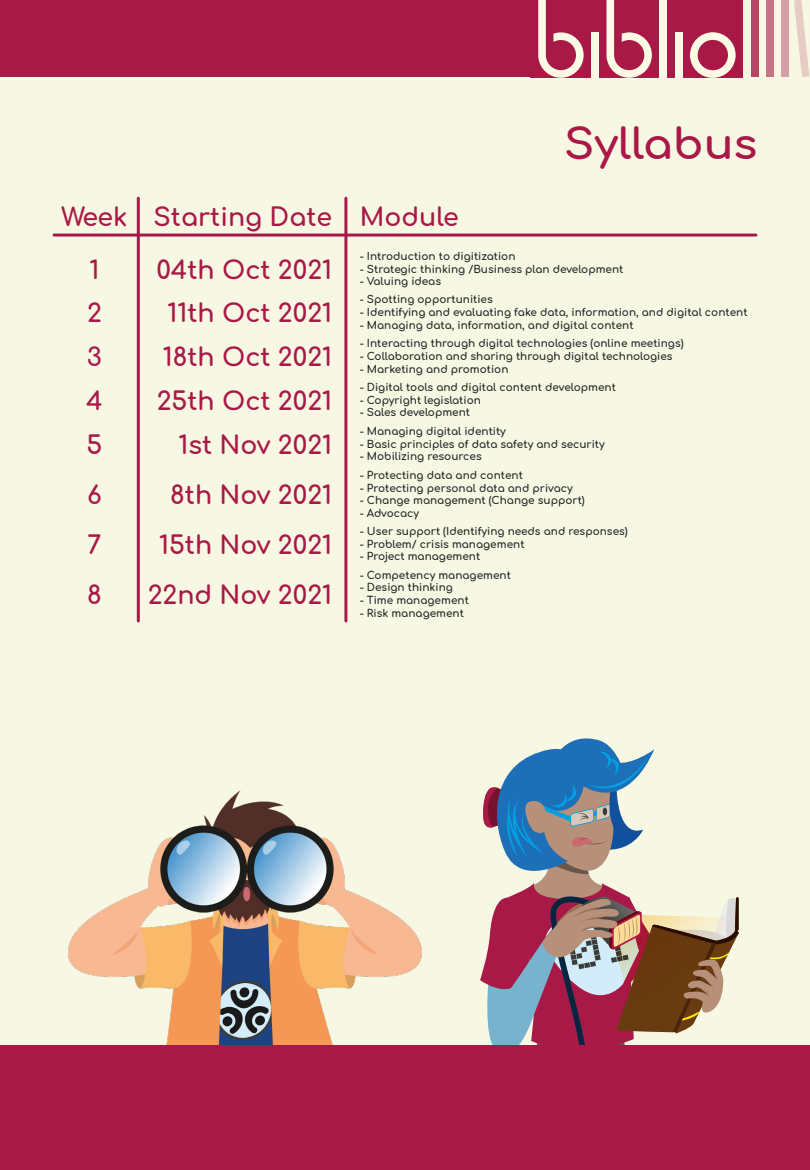
<style>
.page{position:relative;width:810px;height:1170px;background:#f7f8e4}
.page>*{position:absolute;margin:0;border:0;box-sizing:border-box;transform-origin:0 0}
.t1{font:42px "Comfortaa";color:#a91947;scale:1.05 1}
.t2{font:25.2px/43.8px "Comfortaa";color:#a91947;text-align:center}
.t3{font:10.5px "Comfortaa";color:#282827}
</style>
<div class="page">
<svg style="left:479px;top:738px;width:261px;height:308px"></svg>
<img style="left:61px;top:790px;width:367px;height:256px">
<div style="left:0;top:1046px;width:810px;height:124px;background:#a91947"></div>
<div style="left:531px;top:0;width:212px;height:77px;background:#a81947"></div>
<svg style="left:690px;top:32px;width:46px;height:46px"></svg>
<div style="left:591px;top:32px;width:8px;height:46px;background:#fbfae4"></div>
<div style="left:675px;top:32px;width:7px;height:46px;background:#fbfae4"></div>
<svg style="left:538px;top:0;width:46px;height:78px"></svg>
<svg style="left:606px;top:0;width:46px;height:78px"></svg>
<div style="left:660px;top:0;width:7px;height:78px;background:#fbfae4"></div>
<div style="left:751px;top:0;width:7px;height:77px;background:#b74566"></div>
<div style="left:766px;top:0;width:8px;height:77px;background:#c77285"></div>
<div style="left:781px;top:0;width:8px;height:77px;background:#d79fa5"></div>
<svg style="left:794px;top:0;width:15px;height:77px"></svg>
<div style="left:0;top:0;width:534px;height:77px;background:#a81947"></div>
<hr style="left:54px;top:234px;width:702px;height:3px;background:#a91947">
<hr style="left:344px;top:198px;width:3px;height:423px;background:#a91947">
<hr style="left:137px;top:198px;width:3px;height:423px;background:#a91947">
<h1 class="t1" style="left:564px;top:106px;width:186px">Syllabus</h1>
<h2 class="t2" style="left:62px;top:188px;width:67px;line-height:52.7px">Week<br>1</h2>
<h2 class="t2" style="left:86px;top:288px;width:18px;text-align:justify">2<br>3<br>4<br>5</h2>
<h2 class="t2" style="left:154px;top:192px;width:307px">Starting Date Module</h2>
<h2 class="t2" style="left:156px;top:245px;width:177px;text-align:right">04th Oct 2021<br>11th Oct 2021<br>18th Oct 2021<br>25th Oct 2021<br>1st Nov 2021</h2>
<p class="t3" style="left:360px;top:247px;width:157px">- Introduction to digitization</p>
<p class="t3" style="left:360px;top:259px;width:265px">- Strategic thinking /Business plan development</p>
<p class="t3" style="left:360px;top:272px;width:83px">- Valuing ideas</p>
<p class="t3" style="left:360px;top:290px;width:135px">- Spotting opportunities</p>
<p class="t3" style="left:360px;top:303px;width:389px">- Identifying and evaluating fake data, information, and digital content</p>
<p class="t3" style="left:360px;top:315px;width:275px">- Managing data, information, and digital content</p>
<p class="t3" style="left:360px;top:334px;width:325px">- Interacting through digital technologies (online meetings)</p>
<p class="t3" style="left:360px;top:347px;width:314px">- Collaboration and sharing through digital technologies</p>
<p class="t3" style="left:360px;top:359px;width:150px">- Marketing and promotion</p>
<p class="t3" style="left:360px;top:378px;width:258px">- Digital tools and digital content development</p>
<p class="t3" style="left:360px;top:391px;width:123px">- Copyright legislation</p>
<p class="t3" style="left:360px;top:403px;width:112px">- Sales development</p>
<p class="t3" style="left:360px;top:422px;width:148px">- Managing digital identity</p>
<p class="t3" style="left:360px;top:434px;width:247px">- Basic principles of data safety and security</p>
<p class="t3" style="left:360px;top:447px;width:123px">- Mobilizing resources</p>
<h2 class="t2" style="left:87px;top:470px;width:16px">6</h2>
<h2 class="t2" style="left:170px;top:470px;width:163px">8th Nov 2021</h2>
<p class="t3" style="left:360px;top:466px;width:165px">- Protecting data and content</p>
<p class="t3" style="left:360px;top:478px;width:215px">- Protecting personal data and privacy</p>
<p class="t3" style="left:360px;top:491px;width:227px">- Change management (Change support)</p>
<p class="t3" style="left:360px;top:504px;width:61px">- Advocacy</p>
<h2 class="t2" style="left:88px;top:520px;width:15px">7</h2>
<h2 class="t2" style="left:159px;top:520px;width:174px">15th Nov 2021</h2>
<p class="t3" style="left:360px;top:522px;width:270px">- User support (Identifying needs and responses)</p>
<p class="t3" style="left:360px;top:534px;width:166px">- Problem/ crisis management</p>
<p class="t3" style="left:360px;top:547px;width:122px">- Project management</p>
<h2 class="t2" style="left:87px;top:570px;width:16px">8</h2>
<h2 class="t2" style="left:148px;top:570px;width:186px">22nd Nov 2021</h2>
<p class="t3" style="left:360px;top:566px;width:153px">- Competency management</p>
<p class="t3" style="left:360px;top:578px;width:95px">- Design thinking</p>
<p class="t3" style="left:360px;top:591px;width:111px">- Time management</p>
<p class="t3" style="left:360px;top:603px;width:106px">- Risk management</p>
</div>
